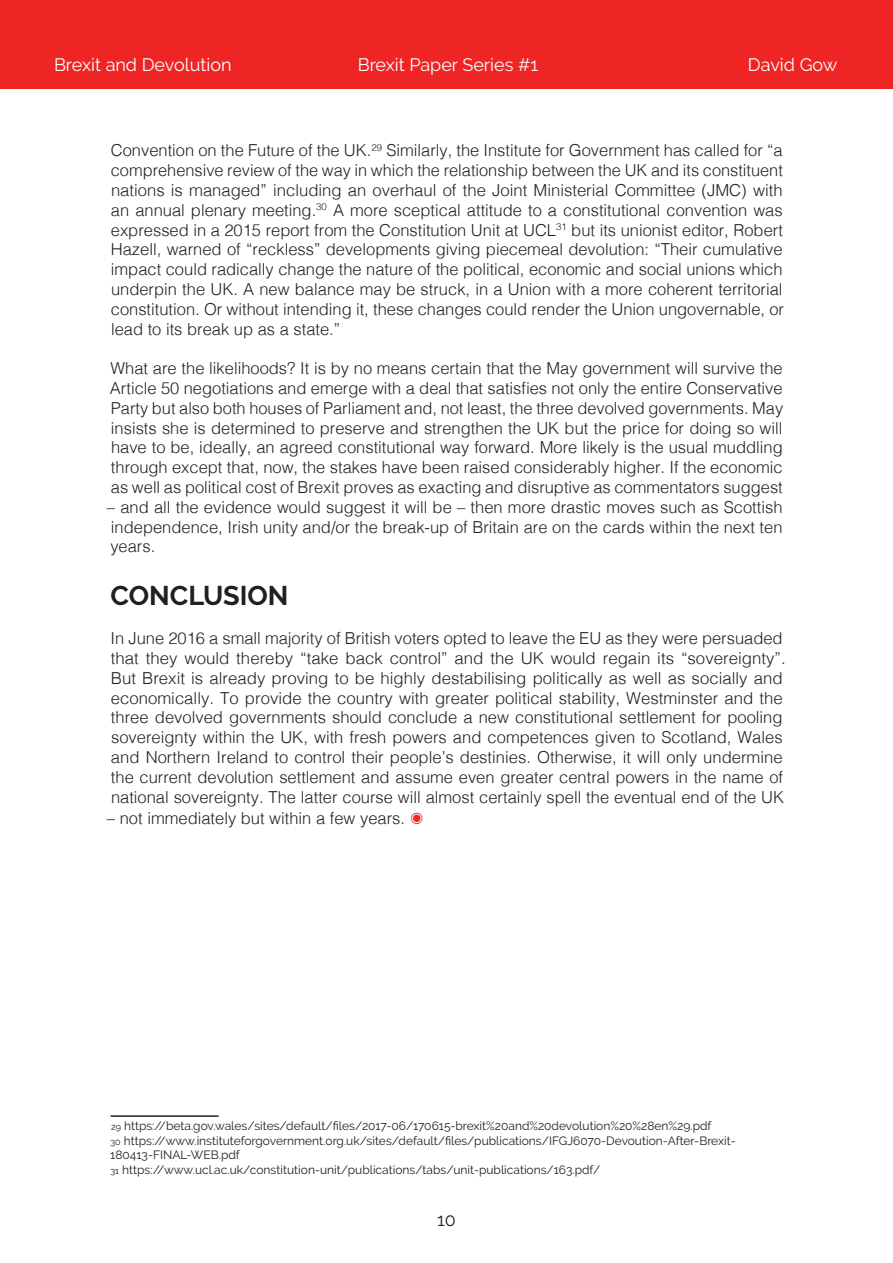
<style>
.page{position:relative;width:893px;height:1263px;background:#fff}
.page>*{position:absolute;margin:0;border:0;box-sizing:border-box;transform-origin:0 0}
.t1{font:700 27px "Raleway";color:#231f20}
.t2{font:18px "Raleway";color:#fff}
.t3{font:18px "Raleway";color:#231f20}
.t4{font:300 16.5px/19.8px "Helvetica";color:#231f20;text-align:justify}
.t5{font:12px/14.4px "Raleway";color:#231f20}
.s1{color:#ee2524}
.s2{font-size:9px}
</style>
<div class="page">
<div style="left:0;top:0;width:893px;height:89px;background:#ee2524"></div>
<hr style="left:111px;top:1115px;width:108px;height:2px;background:#231f20">
<p class="t2" style="left:54px;top:54px;width:179px">Brexit and Devolution</p>
<p class="t2" style="left:358px;top:54px;width:182px">Brexit Paper Series #1</p>
<p class="t2" style="left:748px;top:54px;width:91px">David Gow</p>
<p class="t4" style="left:111px;top:139px;width:675px">Convention on the Future of the UK.<sup>29</sup> Similarly, the Institute for Government has called for “a comprehensive review of the way in which the relationship between the UK and its constituent nations is managed” including an overhaul of the Joint Ministerial Committee (JMC) with an annual plenary meeting.<sup>30</sup> A more sceptical attitude to a constitutional convention was expressed in a 2015 report from the Constitution Unit at UCL<sup>31</sup> but its unionist editor, Robert Hazell, warned of “reckless” developments giving piecemeal devolution: “Their cumulative impact could radically change the nature of the political, economic and social unions which underpin the UK. A new balance may be struck, in a Union with a more coherent territorial constitution. Or without intending it, these changes could render the Union ungovernable, or lead to its break up as a state.”</p>
<p class="t4" style="left:110px;top:357px;width:675px">What are the likelihoods? It is by no means certain that the May government will survive the Article 50 negotiations and emerge with a deal that satisfies not only the entire Conservative Party but also both houses of Parliament and, not least, the three devolved governments. May insists she is determined to preserve and strengthen the UK but the price for doing so will have to be, ideally, an agreed constitutional way forward. More likely is the usual muddling through except that, now, the stakes have been raised considerably higher. If the economic as well as political cost of Brexit proves as exacting and disruptive as commentators suggest</p>
<p class="t4" style="left:107px;top:496px;width:677px">– and all the evidence would suggest it will be – then more drastic moves such as Scottish independence, Irish unity and/or the break-up of Britain are on the cards within the next ten years.</p>
<h1 class="t1" style="left:111px;top:580px;width:179px">CONCLUSION</h1>
<p class="t4" style="left:111px;top:627px;width:677px;text-align:left">In June 2016 a small majority of British voters opted to leave the EU as they were persuaded that they would thereby “take back control” and the UK would regain its “sovereignty”.<br>But Brexit is already proving to be highly destabilising politically as well as socially and economically. To provide the country with greater political stability, Westminster and the three devolved governments should conclude a new constitutional settlement for pooling sovereignty within the UK, with fresh powers and competences given to Scotland, Wales and Northern Ireland to control their people’s destinies. Otherwise, it will only undermine the current devolution settlement and assume even greater central powers in the name of national sovereignty. The latter course will almost certainly spell the eventual end of the UK</p>
<p class="t4" style="left:107px;top:807px;width:319px">– not immediately but within a few years. <span class="s1">◉</span></p>
<p class="t5" style="left:110px;top:1119px;width:627px"><span class="s2">29</span> https://beta.gov.wales/sites/default/files/2017-06/170615-brexit%20and%20devolution%20%28en%29.pdf<br><span class="s2">30</span> https://www.instituteforgovernment.org.uk/sites/default/files/publications/IFGJ6070-Devoution-After-Brexit-180413-FINAL-WEB.pdf<br><span class="s2">31</span> https://www.ucl.ac.uk/constitution-unit/publications/tabs/unit-publications/163.pdf/</p>
<p class="t3" style="left:437px;top:1209px;width:20px">10</p>
</div>
